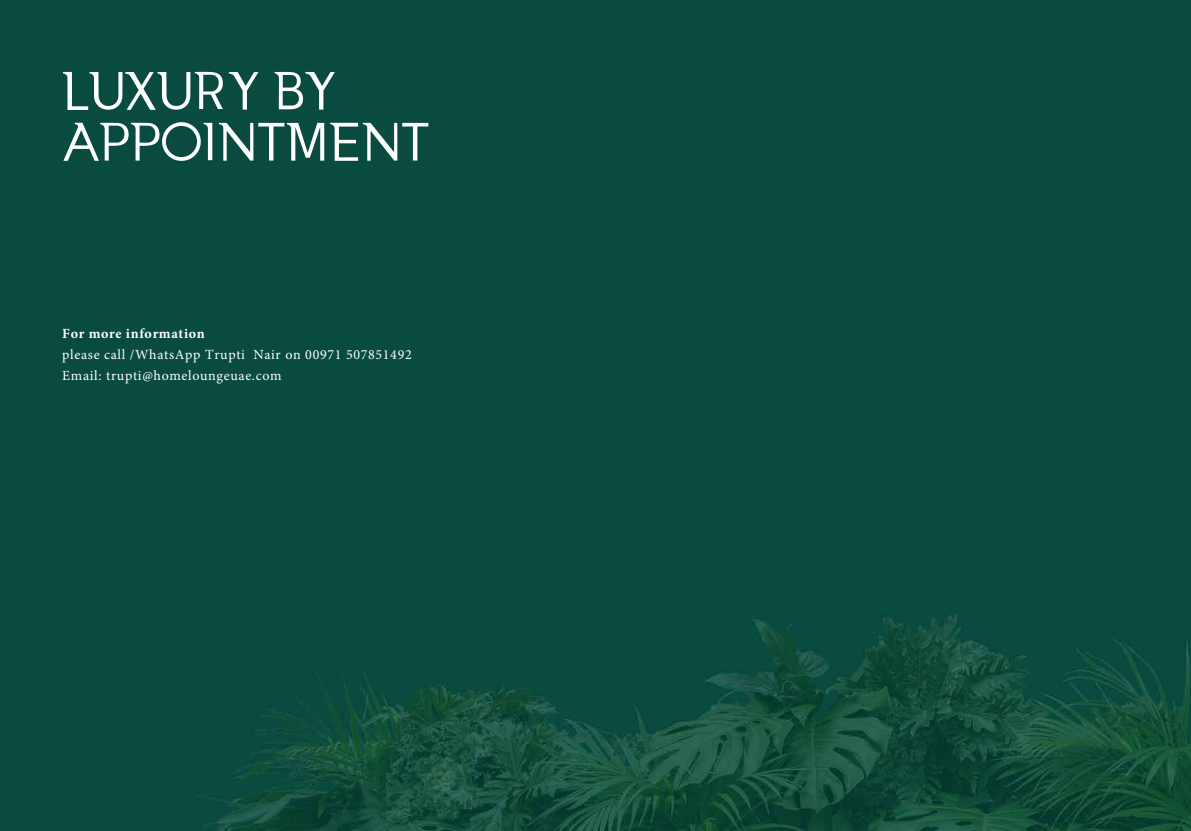
<style>
.page{position:relative;width:1191px;height:831px;background:#fff}
.page>*{position:absolute;margin:0;border:0;box-sizing:border-box;transform-origin:0 0}
.t1{font:62.12px/50.8px "Nooa Semi Reg";color:#fff}
.t2{font:14px/21.1px "Minion Pro";letter-spacing:.045em;color:#fff}
.t3{font:700 14px "Minion Pro";letter-spacing:.045em;color:#fff}
</style>
<div class="page">
<img style="left:0;top:0;width:1191px;height:831px">
<h1 class="t1" style="left:62px;top:69px;width:368px">LUXURY BY<br>APPOINTMENT</h1>
<p class="t3" style="left:62px;top:323px;width:144px">For more information</p>
<p class="t2" style="left:62px;top:344px;width:351px">please call /WhatsApp Trupti Nair on 00971 507851492<br>Email: trupti@homeloungeuae.com</p>
</div>
